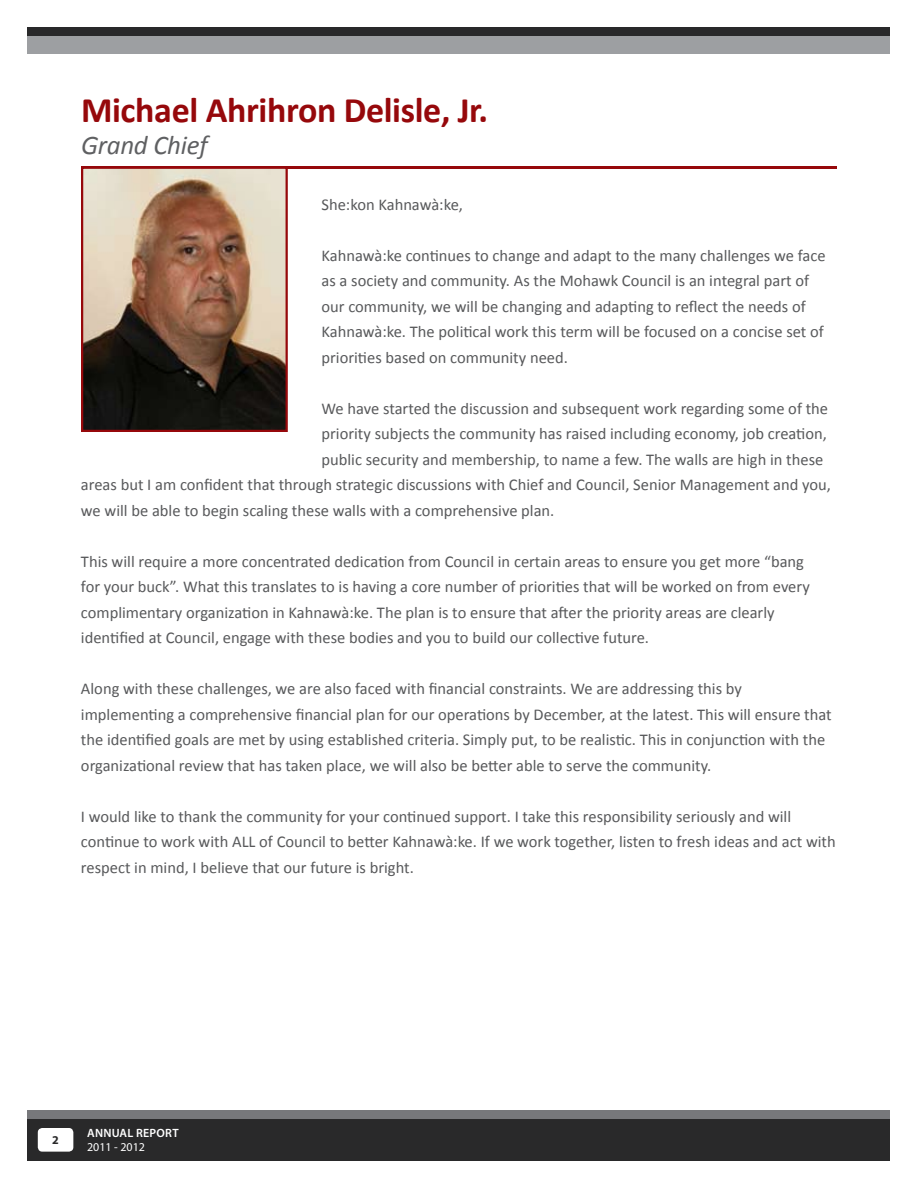
<style>
.page{position:relative;width:918px;height:1188px;background:#fff}
.page>*{position:absolute;margin:0;border:0;box-sizing:border-box;transform-origin:0 0}
.t1{font:700 36px "Calibri";letter-spacing:-.01em;color:#96080b}
.t2{font:italic 27px "Calibri";letter-spacing:-.01em;color:#5f6062}
.t3{font:16.5px/25.5px "Calibri";color:#58595b}
.t4{font:600 12px "Myriad Pro";letter-spacing:.02em;color:#fff}
.t5{font:12px "Myriad Pro";color:#fff}
.t6{font:700 12px "Myriad Pro";color:#29292a}
</style>
<div class="page">
<div style="left:27px;top:1113px;width:862px;height:48px;background:#29292a"></div>
<div style="left:27px;top:29px;width:862px;height:25px;background:#9d9fa2"></div>
<div style="left:27px;top:1111px;width:862px;height:8px;background:#77787b"></div>
<div style="left:27px;top:27px;width:862px;height:8px;background:#29292a"></div>
<div style="left:38px;top:1128px;width:35px;height:24px;background:#fff;border-radius:4px"></div>
<hr style="left:81px;top:166px;width:756px;height:3px;background:#96080b">
<img style="left:84px;top:170px;width:201px;height:259px">
<div style="left:81px;top:167px;width:207px;height:265px;border:2px solid #96080b"></div>
<h1 class="t1" style="left:81px;top:87px;width:409px">Michael Ahrihron Delisle, Jr.</h1>
<h2 class="t2" style="left:81px;top:127px;width:128px">Grand Chief</h2>
<p class="t3" style="left:322px;top:191px;width:143px">She:kon Kahnawà:ke,</p>
<p class="t3" style="left:322px;top:242px;width:506px">Kahnawà:ke continues to change and adapt to the many challenges we face as a society and community. As the Mohawk Council is an integral part of our community, we will be changing and adapting to reflect the needs of Kahnawà:ke. The political work this term will be focused on a concise set of priorities based on community need.</p>
<p class="t3" style="left:322px;top:395px;width:508px">We have started the discussion and subsequent work regarding some of the</p>
<p class="t3" style="left:322px;top:421px;width:507px">priority subjects the community has raised including economy, job creation,</p>
<p class="t3" style="left:322px;top:446px;width:503px">public security and membership, to name a few. The walls are high in these</p>
<p class="t3" style="left:81px;top:472px;width:752px">areas but I am confident that through strategic discussions with Chief and Council, Senior Management and you,</p>
<p class="t3" style="left:81px;top:497px;width:475px">we will be able to begin scaling these walls with a comprehensive plan.</p>
<p class="t3" style="left:81px;top:548px;width:730px">This will require a more concentrated dedication from Council in certain areas to ensure you get more “bang for your buck”. What this translates to is having a core number of priorities that will be worked on from every complimentary organization in Kahnawà:ke. The plan is to ensure that after the priority areas are clearly identified at Council, engage with these bodies and you to build our collective future.</p>
<p class="t3" style="left:81px;top:676px;width:752px">Along with these challenges, we are also faced with financial constraints. We are addressing this by implementing a comprehensive financial plan for our operations by December, at the latest. This will ensure that the identified goals are met by using established criteria. Simply put, to be realistic. This in conjunction with the organizational review that has taken place, we will also be better able to serve the community.</p>
<p class="t3" style="left:81px;top:803px;width:756px">I would like to thank the community for your continued support. I take this responsibility seriously and will continue to work with ALL of Council to better Kahnawà:ke. If we work together, listen to fresh ideas and act with respect in mind, I believe that our future is bright.</p>
<p class="t6" style="left:52px;top:1132px;width:8px">2</p>
<p class="t4" style="left:87px;top:1125px;width:93px">ANNUAL REPORT</p>
<p class="t5" style="left:87px;top:1140px;width:60px">2011 - 2012</p>
</div>
